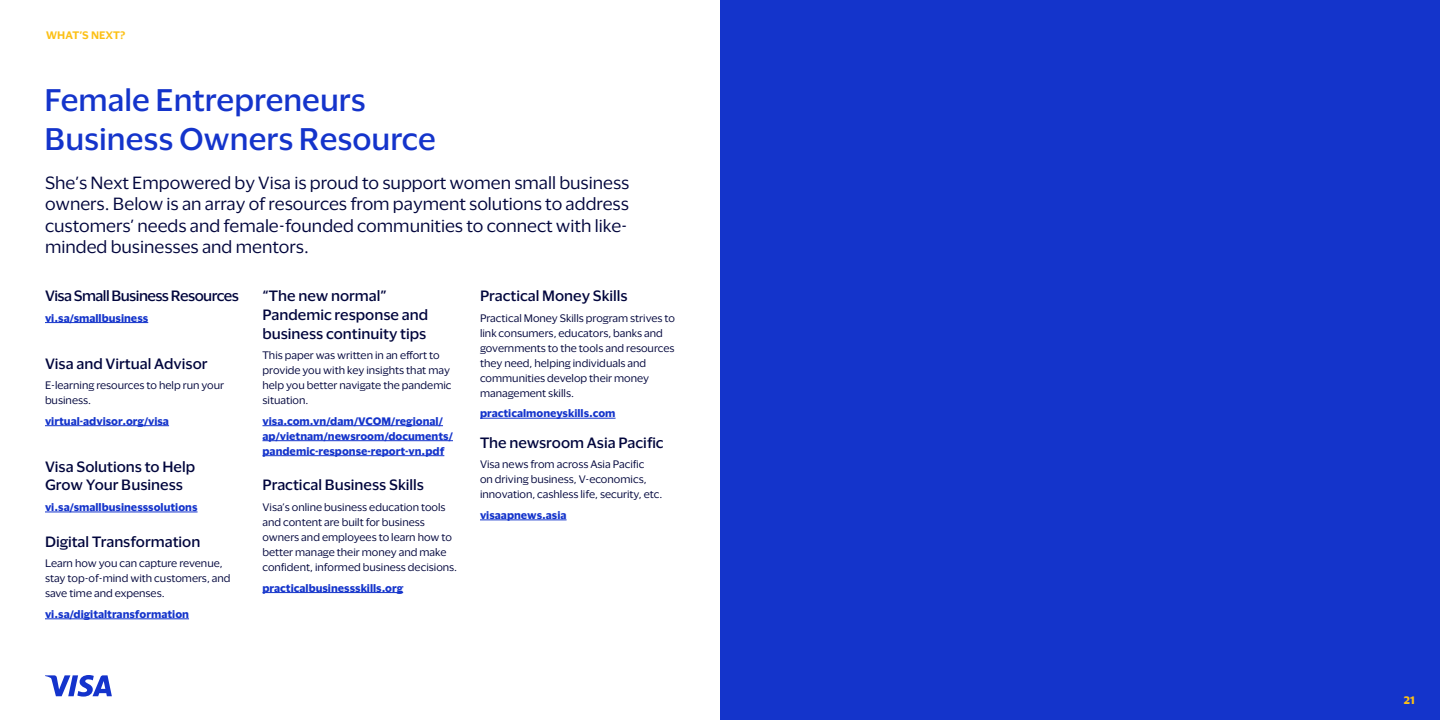
<style>
.page{position:relative;width:1440px;height:720px;background:#fff}
.page>*{position:absolute;margin:0;border:0;box-sizing:border-box;transform-origin:0 0}
.t1{font:500 28.75px "Visa Dialect";color:#1434cb}
.t2{font:16.25px/21.2px "Visa Dialect";color:#02063d}
.t3{font:500 13.75px/18.8px "Visa Dialect";color:#02063d}
.t4{font:500 13.75px "Visa Dialect";letter-spacing:-.04em;color:#02063d}
.t5{font:10px/15px "Visa Dialect";color:#02063d}
.t6{font:700 10px/15px "Visa Dialect";color:#1434cb}
.t7{font:600 10px "Visa Dialect";color:#fcc015}
.t8{font:700 10px "Visa Dialect";color:#fcc015}
</style>
<div class="page">
<div style="left:720px;top:0;width:720px;height:720px;background:#1434cb"></div>
<hr style="left:45px;top:322px;width:103px;height:1px;background:#1434cb">
<hr style="left:45px;top:425px;width:124px;height:1px;background:#1434cb">
<hr style="left:45px;top:512px;width:153px;height:1px;background:#1434cb">
<hr style="left:45px;top:619px;width:144px;height:1px;background:#1434cb">
<hr style="left:262px;top:425px;width:181px;height:1px;background:#1434cb">
<hr style="left:262px;top:440px;width:191px;height:1px;background:#1434cb">
<hr style="left:262px;top:455px;width:182px;height:1px;background:#1434cb">
<hr style="left:262px;top:592px;width:141px;height:1px;background:#1434cb">
<hr style="left:480px;top:418px;width:136px;height:1px;background:#1434cb">
<svg style="left:45px;top:675px;width:67px;height:22px"></svg>
<hr style="left:480px;top:520px;width:87px;height:1px;background:#1434cb">
<p class="t7" style="left:46px;top:28px;width:81px">WHAT’S NEXT?</p>
<p class="t1" style="left:44px;top:78px;width:323px">Female Entrepreneurs</p>
<p class="t1" style="left:44px;top:117px;width:393px">Business Owners Resource</p>
<p class="t2" style="left:45px;top:171px;width:586px">She’s Next Empowered by Visa is proud to support women small business owners. Below is an array of resources from payment solutions to address customers’ needs and female-founded communities to connect with like&shy;minded businesses and mentors.</p>
<p class="t4" style="left:45px;top:285px;width:195px">Visa Small Business Resources</p>
<p class="t6" style="left:45px;top:310px;width:105px">vi.sa/smallbusiness</p>
<p class="t3" style="left:45px;top:353px;width:164px">Visa and Virtual Advisor</p>
<p class="t5" style="left:45px;top:377px;width:181px">E-learning resources to help run your business.</p>
<p class="t6" style="left:45px;top:413px;width:126px">virtual-advisor.org/visa</p>
<p class="t3" style="left:45px;top:456px;width:152px">Visa Solutions to Help<br>Grow Your Business</p>
<p class="t6" style="left:45px;top:499px;width:154px">vi.sa/smallbusinesssolutions</p>
<p class="t3" style="left:45px;top:531px;width:157px">Digital Transformation</p>
<p class="t5" style="left:45px;top:555px;width:187px">Learn how you can capture revenue, stay top-of-mind with customers, and save time and expenses.</p>
<p class="t6" style="left:45px;top:606px;width:146px">vi.sa/digitaltransformation</p>
<p class="t3" style="left:262px;top:286px;width:167px">“The new normal”<br>Pandemic response and business continuity tips</p>
<p class="t5" style="left:262px;top:347px;width:191px">This paper was written in an effort to provide you with key insights that may help you better navigate the pandemic situation.</p>
<p class="t6" style="left:262px;top:413px;width:192px">visa.com.vn/dam/VCOM/regional/ ap/vietnam/newsroom/documents/ pandemic-response-report-vn.pdf</p>
<p class="t3" style="left:262px;top:475px;width:163px">Practical Business Skills</p>
<p class="t5" style="left:262px;top:499px;width:196px">Visa’s online business education tools and content are built for business owners and employees to learn how to better manage their money and make confident, informed business decisions.</p>
<p class="t6" style="left:262px;top:580px;width:142px">practicalbusinessskills.org</p>
<p class="t3" style="left:480px;top:286px;width:149px">Practical Money Skills</p>
<p class="t5" style="left:480px;top:310px;width:196px">Practical Money Skills program strives to link consumers, educators, banks and governments to the tools and resources they need, helping individuals and communities develop their money management skills.</p>
<p class="t6" style="left:480px;top:405px;width:137px">practicalmoneyskills.com</p>
<p class="t3" style="left:480px;top:432px;width:185px">The newsroom Asia Pacific</p>
<p class="t5" style="left:480px;top:456px;width:184px">Visa news from across Asia Pacific<br>on driving business, V-economics, innovation, cashless life, security, etc.</p>
<p class="t6" style="left:480px;top:507px;width:88px">visaapnews.asia</p>
<p class="t8" style="left:1404px;top:692px;width:12px">21</p>
</div>
